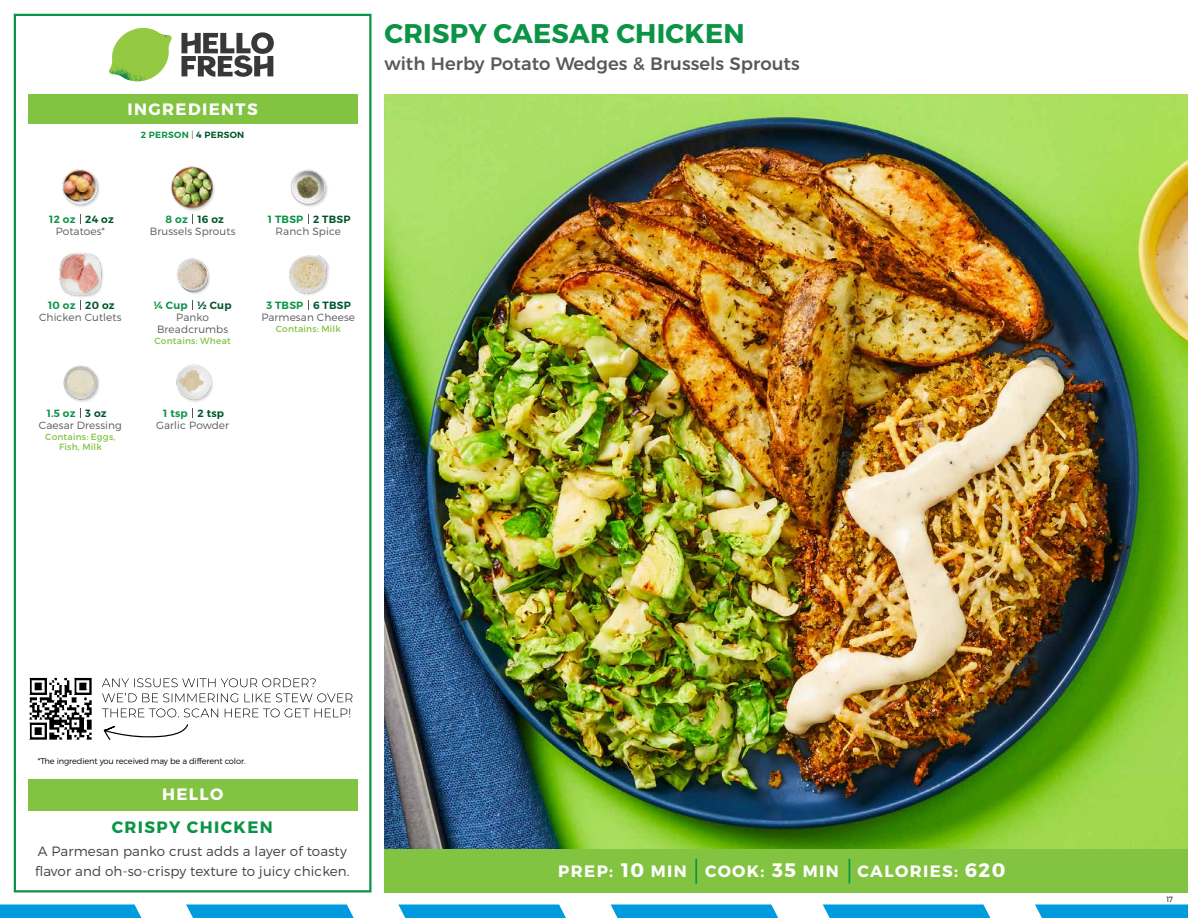
<style>
.page{position:relative;width:1188px;height:918px;background:#fff}
.page>*{position:absolute;margin:0;border:0;box-sizing:border-box;transform-origin:0 0}
.t1{font:700 27px "Montserrat";letter-spacing:.01em;color:#0b9446}
.t2{font:700 19.5px "Montserrat";color:#fff}
.t3{font:500 18px "Montserrat";color:#58595b}
.t4{font:700 16.5px "Montserrat";letter-spacing:.085em;color:#fff}
.t5{font:700 16.5px "Montserrat";letter-spacing:.085em;color:#0b9446}
.t6{font:300 13.5px/19.5px "Montserrat";letter-spacing:.01em;color:#414042}
.t7{font:300 10.5px/12px "Montserrat";letter-spacing:.01em;color:#58595b;text-align:center}
.t8{font:600 10.5px "Montserrat";letter-spacing:.02em;color:#0b9446}
.t9{font:600 10.5px "Montserrat";letter-spacing:.02em;color:#00562c}
.t10{font:9px/10.5px "Montserrat";letter-spacing:.025em;color:#82c341;text-align:center}
.t11{font:600 9px "Montserrat";letter-spacing:.03em;color:#0b9446}
.t12{font:300 8.25px "Montserrat";letter-spacing:-.015em;color:#000}
.t13{font:300 7.5px "Montserrat";color:#000}
.s1{font-weight:300;color:#58595b}
.s2{color:#00562c}
.s3{font-size:19.5px}
</style>
<div class="page">
<svg style="left:0;top:904px;width:141px;height:14px"></svg>
<svg style="left:186px;top:904px;width:168px;height:14px"></svg>
<svg style="left:398px;top:904px;width:168px;height:14px"></svg>
<svg style="left:611px;top:904px;width:167px;height:14px"></svg>
<svg style="left:823px;top:904px;width:167px;height:14px"></svg>
<svg style="left:1035px;top:904px;width:153px;height:14px"></svg>
<div style="left:384px;top:849px;width:804px;height:43px;background:#82c341"></div>
<svg style="left:181px;top:32px;width:93px;height:45px"></svg>
<svg style="left:114px;top:28px;width:55px;height:36px"></svg>
<img style="left:143px;top:28px;width:29px;height:24px">
<img style="left:112px;top:48px;width:54px;height:10px">
<img style="left:109px;top:52px;width:55px;height:30px">
<img style="left:142px;top:58px;width:24px;height:23px">
<div style="left:28px;top:94px;width:330px;height:30px;background:#82c341"></div>
<div style="left:14px;top:14px;width:358px;height:878px;border:2px solid #0b9446"></div>
<div style="left:28px;top:779px;width:330px;height:32px;background:#82c341"></div>
<img style="left:177px;top:258px;width:33px;height:36px">
<img style="left:289px;top:255px;width:41px;height:40px">
<div style="left:171px;top:167px;width:46px;height:45px;background:#000;opacity:.2"></div>
<img style="left:171px;top:166px;width:46px;height:43px">
<img style="left:290px;top:169px;width:38px;height:38px">
<div style="left:59px;top:253px;width:46px;height:46px;background:#000;opacity:.2"></div>
<img style="left:59px;top:253px;width:46px;height:43px">
<img style="left:62px;top:169px;width:38px;height:38px">
<img style="left:176px;top:364px;width:37px;height:38px">
<img style="left:63px;top:365px;width:37px;height:37px">
<hr style="left:695px;top:859px;width:2px;height:25px;background:#0b9446">
<svg style="left:849px;top:859px;width:1px;height:25px"></svg>
<img style="left:29px;top:677px;width:63px;height:63px">
<svg style="left:104px;top:724px;width:84px;height:16px"></svg>
<svg style="left:102px;top:708px;width:248px;height:9px"></svg>
<svg style="left:102px;top:693px;width:251px;height:9px"></svg>
<svg style="left:102px;top:678px;width:214px;height:9px"></svg>
<img style="left:384px;top:94px;width:804px;height:755px">
<h3 class="t4" style="left:128px;top:99px;width:132px">INGREDIENTS</h3>
<p class="t11" style="left:141px;top:129px;width:105px">2 PERSON <span class="s1">|</span> <span class="s2">4 PERSON</span></p>
<h1 class="t1" style="left:385px;top:17px;width:362px">CRISPY CAESAR CHICKEN</h1>
<h3 class="t3" style="left:384px;top:49px;width:417px">with Herby Potato Wedges &amp; Brussels Sprouts</h3>
<p class="t8" style="left:49px;top:212px;width:28px">12 oz</p>
<p class="t9" style="left:85px;top:212px;width:30px">24 oz</p>
<p class="t8" style="left:166px;top:212px;width:24px">8 oz</p>
<p class="t8" style="left:268px;top:212px;width:37px">1 TBSP</p>
<p class="t9" style="left:198px;top:212px;width:28px">16 oz</p>
<p class="t9" style="left:313px;top:212px;width:39px">2 TBSP</p>
<p class="t7" style="left:56px;top:225px;width:51px">Potatoes*</p>
<p class="t7" style="left:150px;top:225px;width:87px">Brussels Sprouts</p>
<p class="t7" style="left:276px;top:225px;width:67px">Ranch Spice</p>
<p class="t8" style="left:48px;top:299px;width:29px">10 oz</p>
<p class="t9" style="left:85px;top:299px;width:31px">20 oz</p>
<p class="t8" style="left:154px;top:299px;width:35px">¼ Cup</p>
<p class="t8" style="left:266px;top:299px;width:38px">3 TBSP</p>
<p class="t9" style="left:198px;top:299px;width:36px">½ Cup</p>
<p class="t9" style="left:313px;top:299px;width:39px">6 TBSP</p>
<p class="t7" style="left:39px;top:311px;width:84px">Chicken Cutlets</p>
<p class="t7" style="left:157px;top:311px;width:73px">Panko<br>Breadcrumbs</p>
<p class="t10" style="left:155px;top:335px;width:78px">Contains: Wheat</p>
<p class="t7" style="left:261px;top:311px;width:95px">Parmesan Cheese</p>
<p class="t10" style="left:276px;top:323px;width:67px">Contains: Milk</p>
<p class="t8" style="left:47px;top:406px;width:30px">1.5 oz</p>
<p class="t9" style="left:85px;top:406px;width:23px">3 oz</p>
<p class="t8" style="left:163px;top:406px;width:26px">1 tsp</p>
<p class="t9" style="left:198px;top:406px;width:28px">2 tsp</p>
<p class="t7" style="left:39px;top:419px;width:84px">Caesar Dressing</p>
<p class="t10" style="left:45px;top:431px;width:72px">Contains: Eggs,<br>Fish, Milk</p>
<p class="t7" style="left:156px;top:419px;width:75px">Garlic Powder</p>
<p class="t12" style="left:38px;top:756px;width:209px">*The ingredient you received may be a different color.</p>
<h3 class="t4" style="left:162px;top:784px;width:63px">HELLO</h3>
<h3 class="t5" style="left:112px;top:817px;width:163px">CRISPY CHICKEN</h3>
<p class="t6" style="left:35px;top:841px;width:316px">A Parmesan panko crust adds a layer of toasty flavor and oh-so-crispy texture to juicy chicken.</p>
<h3 class="t4" style="left:621px;top:861px;width:67px"><span class="s3">10</span> MIN</h3>
<h3 class="t4" style="left:772px;top:861px;width:68px"><span class="s3">35</span> MIN</h3>
<h2 class="t2" style="left:965px;top:858px;width:42px">620</h2>
<h3 class="t4" style="left:558px;top:861px;width:56px">PREP:</h3>
<h3 class="t4" style="left:705px;top:861px;width:61px">COOK:</h3>
<h3 class="t4" style="left:858px;top:861px;width:102px">CALORIES:</h3>
<p class="t13" style="left:1166px;top:895px;width:8px">17</p>
</div>
